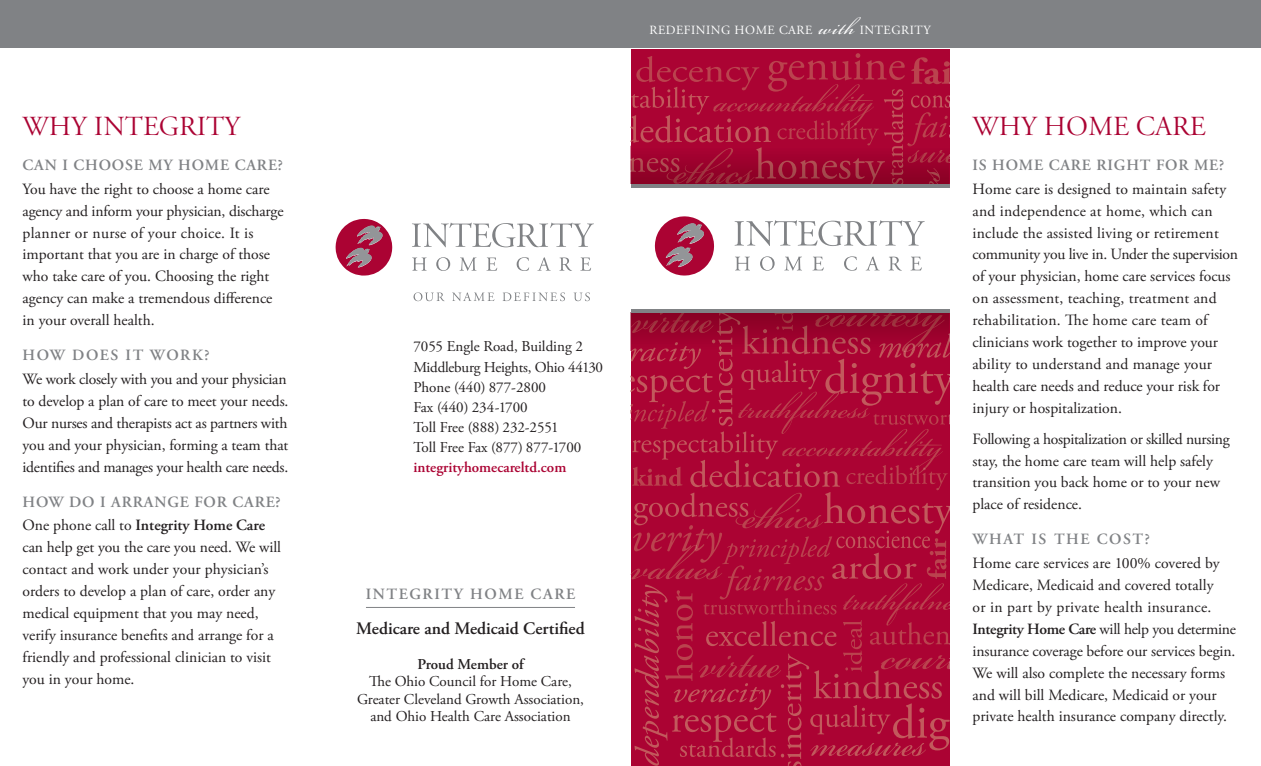
<style>
.page{position:relative;width:1261px;height:766px;background:#fff}
.page>*{position:absolute;margin:0;border:0;box-sizing:border-box;transform-origin:0 0}
.t1{font:30px "Bickham Script MM 400";color:#fff}
.t2{font:27.5px "Adobe Garamond Titling";color:#ab0333}
.t3{font:600 17.5px "Adobe Garamond Pro";color:#231f20}
.t4{font:15.62px/21.9px "Adobe Garamond Pro";color:#231f20}
.t5{font:600 15.62px "Adobe Garamond";letter-spacing:.05em;color:#808285}
.t6{font:600 15.62px "Adobe Garamond";letter-spacing:.1em;color:#808285}
.t7{font:15px/20px "Adobe Garamond Pro";color:#231f20}
.t8{font:600 15px "Adobe Garamond Pro";color:#ab0333}
.t9{font:600 15px "Adobe Garamond Pro";color:#231f20}
.t10{font:12.5px "Adobe Garamond Pro";letter-spacing:.04em;color:#fff}
.s1{font-weight:600}
</style>
<div class="page">
<svg style="left:335px;top:219px;width:57px;height:56px"></svg>
<div style="left:0;top:0;width:1260px;height:48px;background:#808285"></div>
<hr style="left:366px;top:606px;width:209px;height:1px;background:#808285">
<svg style="left:412px;top:53px;width:538px;height:712px"></svg>
<h2 class="t2" style="left:23px;top:111px;width:219px">WHY INTEGRITY</h2>
<p class="t5" style="left:23px;top:156px;width:262px">CAN I CHOOSE MY HOME CARE?</p>
<p class="t4" style="left:23px;top:178px;width:262px">You have the right to choose a home care agency and inform your physician, discharge planner or nurse of your choice. It is important that you are in charge of those who take care of you. Choosing the right agency can make a tremendous difference in your overall health.</p>
<p class="t6" style="left:23px;top:346px;width:188px">HOW DOES IT WORK?</p>
<p class="t4" style="left:23px;top:368px;width:267px">We work closely with you and your physician to develop a plan of care to meet your needs.<br>Our nurses and therapists act as partners with you and your physician, forming a team that identifies and manages your health care needs.</p>
<p class="t5" style="left:23px;top:492px;width:260px">HOW DO I ARRANGE FOR CARE?</p>
<p class="t4" style="left:23px;top:514px;width:260px">One phone call to <span class="s1">Integrity Home Care </span>can help get you the care you need. We will contact and work under your physician’s orders to develop a plan of care, order any medical equipment that you may need, verify insurance benefits and arrange for a friendly and professional clinician to visit you in your home.</p>
<p class="t7" style="left:413px;top:337px;width:191px">7055 Engle Road, Building 2<br>Middleburg Heights, Ohio 44130<br>Phone (440) 877-2800<br>Fax (440) 234-1700<br>Toll Free (888) 232-2551<br>Toll Free Fax (877) 877-1700</p>
<p class="t8" style="left:413px;top:458px;width:154px">integrityhomecareltd.com</p>
<p class="t6" style="left:365px;top:584px;width:211px">INTEGRITY HOME CARE</p>
<p class="t3" style="left:356px;top:617px;width:230px">Medicare and Medicaid Certified</p>
<p class="t9" style="left:417px;top:654px;width:108px">Proud Member of</p>
<p class="t7" style="left:357px;top:672px;width:228px;line-height:17.5px;text-align:center">The Ohio Council for Home Care,<br>Greater Cleveland Growth Association, and Ohio Health Care Association</p>
<p class="t10" style="left:649px;top:23px;width:164px">REDEFINING HOME CARE</p>
<h1 class="t1" style="left:818px;top:11px;width:37px">with</h1>
<p class="t10" style="left:859px;top:23px;width:72px">INTEGRITY</p>
<h2 class="t2" style="left:972px;top:111px;width:234px">WHY HOME CARE</h2>
<p class="t5" style="left:972px;top:156px;width:253px">IS HOME CARE RIGHT FOR ME?</p>
<p class="t4" style="left:972px;top:178px;width:267px">Home care is designed to maintain safety and independence at home, which can include the assisted living or retirement community you live in. Under the supervision of your physician, home care services focus on assessment, teaching, treatment and rehabilitation. The home care team of clinicians work together to improve your ability to understand and manage your health care needs and reduce your risk for injury or hospitalization.</p>
<p class="t4" style="left:972px;top:428px;width:259px">Following a hospitalization or skilled nursing stay, the home care team will help safely transition you back home or to your new place of residence.</p>
<p class="t6" style="left:972px;top:530px;width:179px">WHAT IS THE COST?</p>
<p class="t4" style="left:972px;top:552px;width:265px">Home care services are 100% covered by Medicare, Medicaid and covered totally<br>or in part by private health insurance.<br><span class="s1">Integrity Home Care</span> will help you determine insurance coverage before our services begin.<br>We will also complete the necessary forms and will bill Medicare, Medicaid or your private health insurance company directly.</p>
</div>
